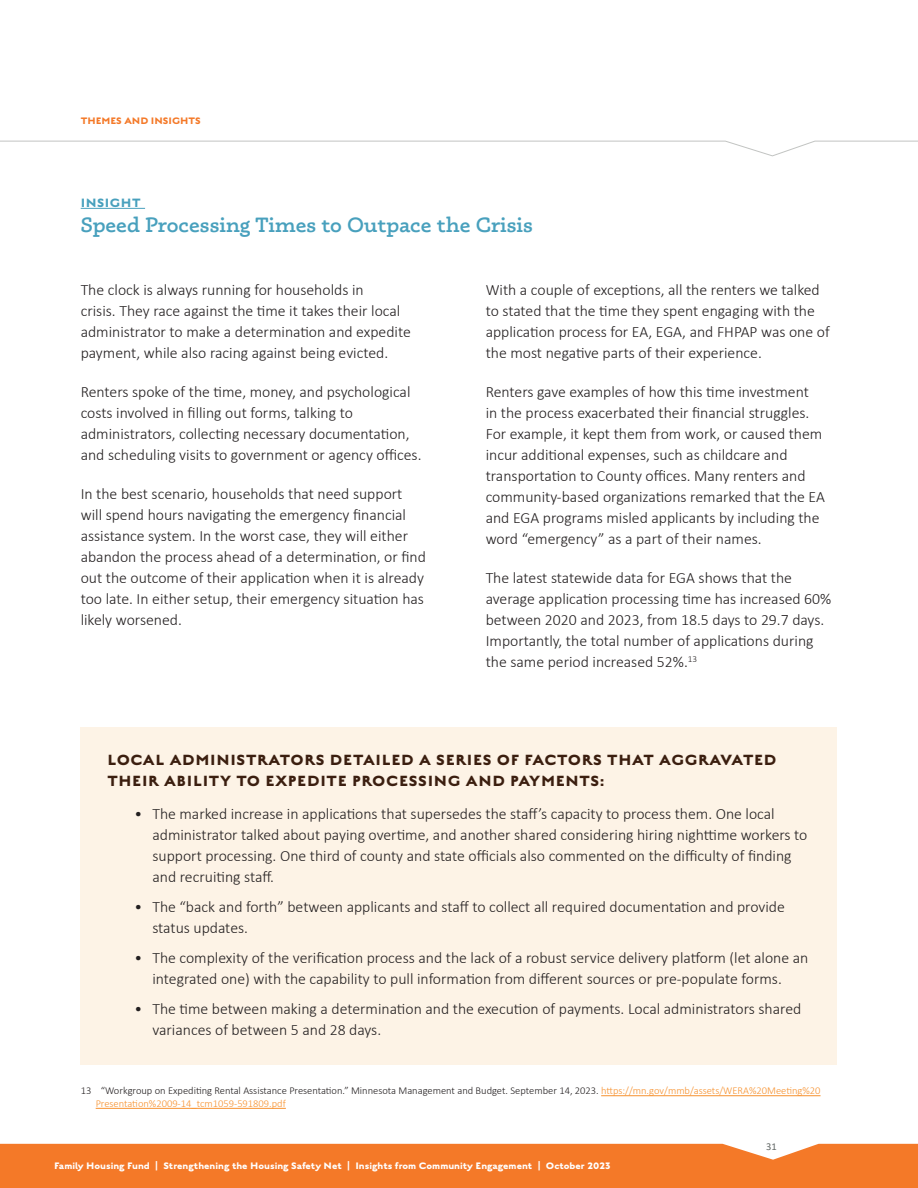
<style>
.page{position:relative;width:918px;height:1188px;background:#fff}
.page>*{position:absolute;margin:0;border:0;box-sizing:border-box;transform-origin:0 0}
.t1{font:600 21px "Phoreus Cherokee";color:#48a0bd}
.Call_out_box_title{font:700 16.5px/21px "English Grotesque";letter-spacing:.04em;color:#3b1e0f}
.Body_text{font:300 15.75px/21px "Calibri";color:#231f20}
.t2{font:700 13.5px "English Grotesque";letter-spacing:.04em;color:#48a0bd}
.Footnote{font:300 10.5px/12.6px "Calibri";color:#231f20}
.t3{font:700 10.5px "English Grotesque";color:#fff}
.t4{font:700 10.5px "English Grotesque";color:#f47928}
.t5{font:10.5px "Calibri";color:#656a68}
.s1{color:#f7912e}
</style>
<div class="page">
<div style="left:0;top:1144px;width:918px;height:44px;background:#f47928"></div>
<svg style="left:0;top:140px;width:918px;height:17px"></svg>
<hr style="left:601px;top:1095px;width:220px;height:1px;background:#f7912e">
<hr style="left:96px;top:1108px;width:190px;height:1px;background:#f7912e">
<hr style="left:81px;top:208px;width:64px;height:1px;background:#48a0bd">
<div style="left:80px;top:727px;width:757px;height:337px;background:#fdf3e6"></div>
<p class="t4" style="left:81px;top:114px;width:122px">THEMES AND INSIGHTS</p>
<h3 class="t2" style="left:81px;top:195px;width:62px">INSIGHT</h3>
<h3 class="t1" style="left:81px;top:212px;width:454px">Speed Processing Times to Outpace the Crisis</h3>
<p class="Body_text" style="left:81px;top:279px;width:332px">The clock is always running for households in<br>crisis. They race against the time it takes their local administrator to make a determination and expedite payment, while also racing against being evicted.</p>
<p class="Body_text" style="left:81px;top:381px;width:342px">Renters spoke of the time, money, and psychological costs involved in filling out forms, talking to administrators, collecting necessary documentation, and scheduling visits to government or agency offices.</p>
<p class="Body_text" style="left:81px;top:483px;width:347px">In the best scenario, households that need support will spend hours navigating the emergency financial assistance system. In the worst case, they will either abandon the process ahead of a determination, or find out the outcome of their application when it is already too late. In either setup, their emergency situation has likely worsened.</p>
<p class="Body_text" style="left:486px;top:279px;width:346px">With a couple of exceptions, all the renters we talked to stated that the time they spent engaging with the application process for EA, EGA, and FHPAP was one of the most negative parts of their experience.</p>
<p class="Body_text" style="left:486px;top:381px;width:341px">Renters gave examples of how this time investment<br>in the process exacerbated their financial struggles.<br>For example, it kept them from work, or caused them incur additional expenses, such as childcare and transportation to County offices. Many renters and community-based organizations remarked that the EA and EGA programs misled applicants by including the word “emergency” as a part of their names.</p>
<p class="Body_text" style="left:486px;top:567px;width:347px">The latest statewide data for EGA shows that the average application processing time has increased 60% between 2020 and 2023, from 18.5 days to 29. 7 days.<br>Importantly, the total number of applications during the same period increased 52%. <sup>13</sup></p>
<p class="Call_out_box_title" style="left:107px;top:750px;width:671px">LOCAL ADMINISTRATORS DETAILED A SERIES OF FACTORS THAT AGGRAVATED<br>THEIR ABILITY TO EXPEDITE PROCESSING AND PAYMENTS:</p>
<p class="Body_text" style="left:152px;top:803px;width:657px;text-indent:-18px">• The marked increase in applications that supersedes the staff’s capacity to process them. One local administrator talked about paying overtime, and another shared considering hiring nighttime workers to support processing. One third of county and state officials also commented on the difficulty of finding and recruiting staff.</p>
<p class="Body_text" style="left:152px;top:896px;width:634px;text-indent:-18px">• The “back and forth” between applicants and staff to collect all required documentation and provide status updates.</p>
<p class="Body_text" style="left:134px;top:947px;width:675px;text-align:center">• The complexity of the verification process and the lack of a robust service delivery platform (let alone an integrated one) with the capability to pull information from different sources or pre-populate forms.</p>
<p class="Body_text" style="left:152px;top:998px;width:650px;text-indent:-18px">• The time between making a determination and the execution of payments. Local administrators shared variances of between 5 and 28 days.</p>
<p class="Footnote" style="left:96px;top:1085px;width:726px;text-indent:-15px">13 “Workgroup on Expediting Rental Assistance Presentation.” Minnesota Management and Budget. September 14, 2023. <span class="s1">https://mn.gov/mmb/assets/WERA%20Meeting%20<br>Presentation%2009-14_tcm1059-591809.pdf</span></p>
<p class="t3" style="left:54px;top:1160px;width:558px">Family Housing Fund | Strengthening the Housing Safety Net | Insights from Community Engagement | October 2023</p>
<p class="t5" style="left:766px;top:1140px;width:12px">31</p>
</div>
